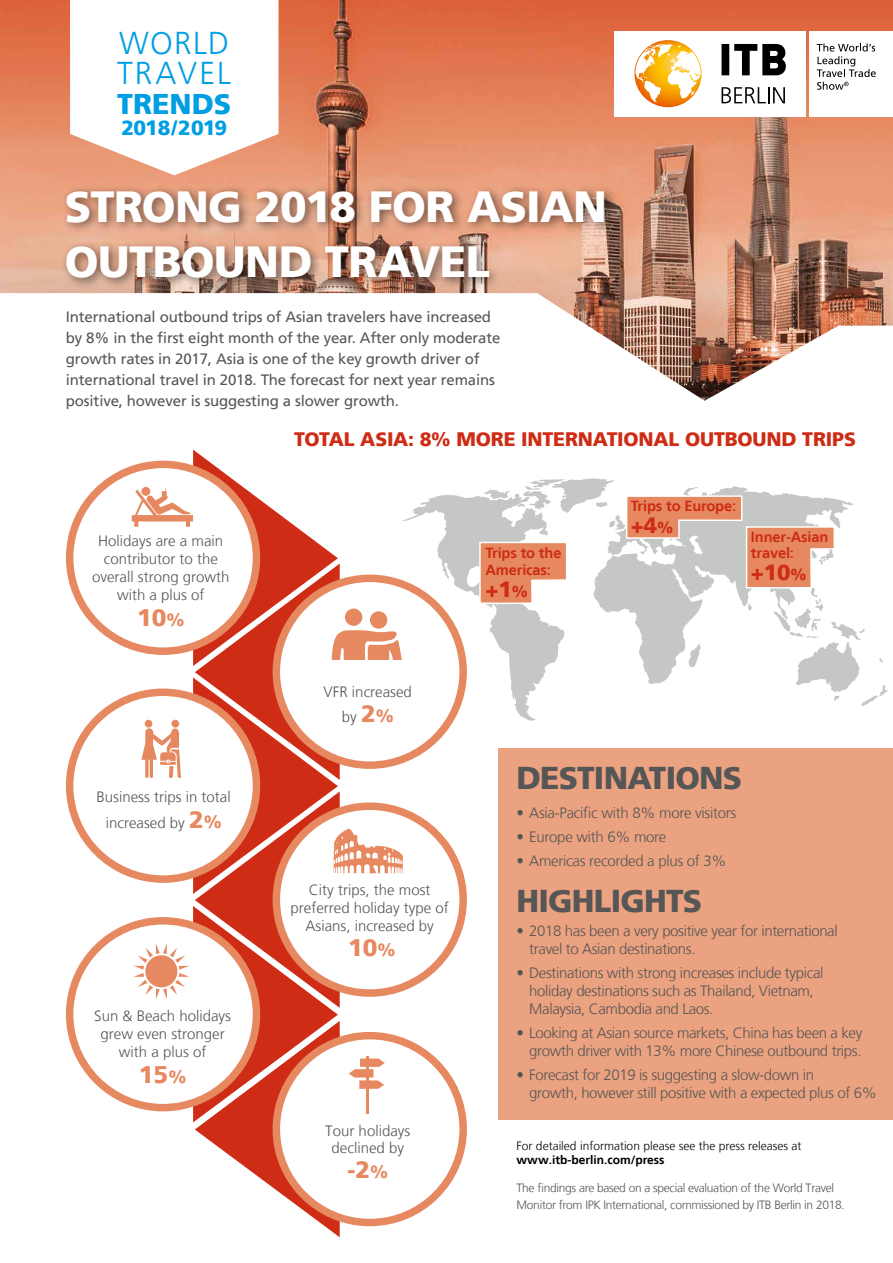
<style>
.page{position:relative;width:893px;height:1263px;background:#fff}
.page>*{position:absolute;margin:0;border:0;box-sizing:border-box;transform-origin:0 0}
.t1{font:900 43.5px/55.5px "Frutiger LT";letter-spacing:-.015em;color:#fff}
.t2{font:900 31.5px "Frutiger LT";letter-spacing:-.025em;color:#565656}
.t3{font:300 31.5px/30px "Frutiger LT";letter-spacing:.04em;color:#009ee3}
.t4{font:900 28.5px "Frutiger LT";color:#009ee3}
.t5{font:900 24px "Frutiger LT";color:#e68961}
.t6{font:900 21.9px "Frutiger LT";color:#ce2c14}
.t7{font:900 20.7px "Frutiger LT";letter-spacing:-.04em;color:#009ee3}
.t8{font:900 19.5px "Frutiger LT";letter-spacing:-.005em;color:#ce2c14}
.t9{font:300 15px/18px "Frutiger LT";letter-spacing:-.025em;color:#565656}
.t10{font:15px/21px "Frutiger LT";letter-spacing:-.01em;color:#565656}
.t11{font:300 15px/18px "Frutiger LT";color:#565656;text-align:center}
.t12{font:700 14.7px/17.5px "Frutiger LT";letter-spacing:-.01em;color:#ce2c14}
.t13{font:300 12px/16.5px "Frutiger LT";letter-spacing:-.025em;color:#565656}
.t14{font:300 12px "Frutiger LT";color:#000}
.t15{font:700 12px "Frutiger LT";color:#000}
.s1{font-size:18px}
.s2{font-weight:900;font-size:24px;color:#e68961}
.s3{font-weight:900;font-size:18px;color:#e68961}
.s4{font-size:16.05px}
</style>
<div class="page">
<div style="left:499px;top:748px;width:394px;height:372px;background:#eba280"></div>
<img style="left:0;top:0;width:893px;height:401px">
<svg style="left:276px;top:578px;width:187px;height:187px"></svg>
<svg style="left:70px;top:0;width:209px;height:175px"></svg>
<div style="left:61px;top:184px;width:556px;height:106px;background:#000;opacity:.5"></div>
<div style="left:809px;top:31px;width:84px;height:86px;background:#fff"></div>
<div style="left:614px;top:31px;width:192px;height:86px;background:#fff"></div>
<svg style="left:722px;top:44px;width:64px;height:31px"></svg>
<svg style="left:721px;top:87px;width:64px;height:16px"></svg>
<svg style="left:817px;top:43px;width:59px;height:47px"></svg>
<svg style="left:634px;top:40px;width:68px;height:67px"></svg>
<svg style="left:635px;top:44px;width:66px;height:59px"></svg>
<svg style="left:403px;top:478px;width:485px;height:243px"></svg>
<svg style="left:479px;top:541px;width:89px;height:64px"></svg>
<svg style="left:625px;top:495px;width:211px;height:94px"></svg>
<svg style="left:132px;top:450px;width:271px;height:787px"></svg>
<h2 class="t3" style="left:117px;top:29px;width:115px">WORLD<br>TRAVEL</h2>
<h3 class="t4" style="left:117px;top:87px;width:116px">TRENDS</h3>
<h3 class="t7" style="left:122px;top:116px;width:107px">2018/2019</h3>
<h1 class="t1" style="left:65px;top:179px;width:544px">STRONG 2018 FOR ASIAN<br>OUTBOUND TRAVEL</h1>
<p class="t10" style="left:66px;top:307px;width:436px">International outbound trips of Asian travelers have increased by 8% in the first eight month of the year. After only moderate growth rates in 2017, Asia is one of the key growth driver of international travel in 2018. The forecast for next year remains positive, however is suggesting a slower growth.</p>
<p class="t11" style="left:92px;top:532px;width:139px">Holidays are a main contributor to the overall strong growth with a plus of</p>
<h3 class="t5" style="left:137px;top:603px;width:49px">10<span class="s1">%</span></h3>
<p class="t11" style="left:97px;top:784px;width:136px;line-height:25.5px">Business trips in total increased by <span class="s2">2</span><span class="s3">%</span></p>
<p class="t11" style="left:94px;top:1007px;width:138px">Sun &amp; Beach holidays grew even stronger with a plus of</p>
<h3 class="t5" style="left:139px;top:1060px;width:49px">15<span class="s1">%</span></h3>
<h3 class="t8" style="left:294px;top:428px;width:563px">TOTAL ASIA: 8% MORE INTERNATIONAL OUTBOUND TRIPS</h3>
<p class="t11" style="left:324px;top:679px;width:90px;line-height:25.5px">VFR increased by <span class="s2">2</span><span class="s3">%</span></p>
<p class="t11" style="left:291px;top:881px;width:160px">City trips, the most preferred holiday type of<br>Asians, increased by</p>
<h3 class="t5" style="left:348px;top:933px;width:49px">10<span class="s1">%</span></h3>
<p class="t11" style="left:325px;top:1123px;width:87px;line-height:16.5px">Tour holidays declined by</p>
<h3 class="t5" style="left:347px;top:1155px;width:42px">-2<span class="s1">%</span></h3>
<p class="t12" style="left:485px;top:544px;width:77px">Trips to the<br>Americas:</p>
<h3 class="t6" style="left:485px;top:576px;width:44px">+1<span class="s4">%</span></h3>
<p class="t12" style="left:631px;top:497px;width:107px">Trips to Europe:</p>
<h3 class="t6" style="left:631px;top:512px;width:44px">+4<span class="s4">%</span></h3>
<p class="t12" style="left:751px;top:529px;width:79px;line-height:16.5px">Inner-Asian travel:</p>
<h3 class="t6" style="left:751px;top:559px;width:57px">+10<span class="s4">%</span></h3>
<h2 class="t2" style="left:517px;top:759px;width:227px">DESTINATIONS</h2>
<p class="t9" style="left:517px;top:804px;width:221px">• Asia-Pacific with 8% more visitors</p>
<p class="t9" style="left:517px;top:828px;width:151px">• Europe with 6% more</p>
<p class="t9" style="left:517px;top:852px;width:211px">• Americas recorded a plus of 3%</p>
<h2 class="t2" style="left:517px;top:882px;width:187px">HIGHLIGHTS</h2>
<p class="t9" style="left:529px;top:922px;width:310px;text-indent:-13px">• 2018 has been a very positive year for international travel to Asian destinations.</p>
<p class="t9" style="left:529px;top:964px;width:296px;text-indent:-13px">• Destinations with strong increases include typical holiday destinations such as Thailand, Vietnam,<br>Malaysia, Cambodia and Laos.</p>
<p class="t9" style="left:517px;top:1024px;width:347px;text-align:right">• Looking at Asian source markets, China has been a key growth driver with 13% more Chinese outbound trips.</p>
<p class="t9" style="left:529px;top:1066px;width:349px;text-indent:-13px">• Forecast for 2019 is suggesting a slow-down in<br>growth, however still positive with a expected plus of 6%</p>
<p class="t14" style="left:517px;top:1138px;width:286px">For detailed information please see the press releases at</p>
<p class="t15" style="left:517px;top:1153px;width:149px">www.itb-berlin.com/press</p>
<p class="t13" style="left:517px;top:1180px;width:330px">The findings are based on a special evaluation of the World Travel<br>Monitor from IPK International, commissioned by ITB Berlin in 2018.</p>
</div>
